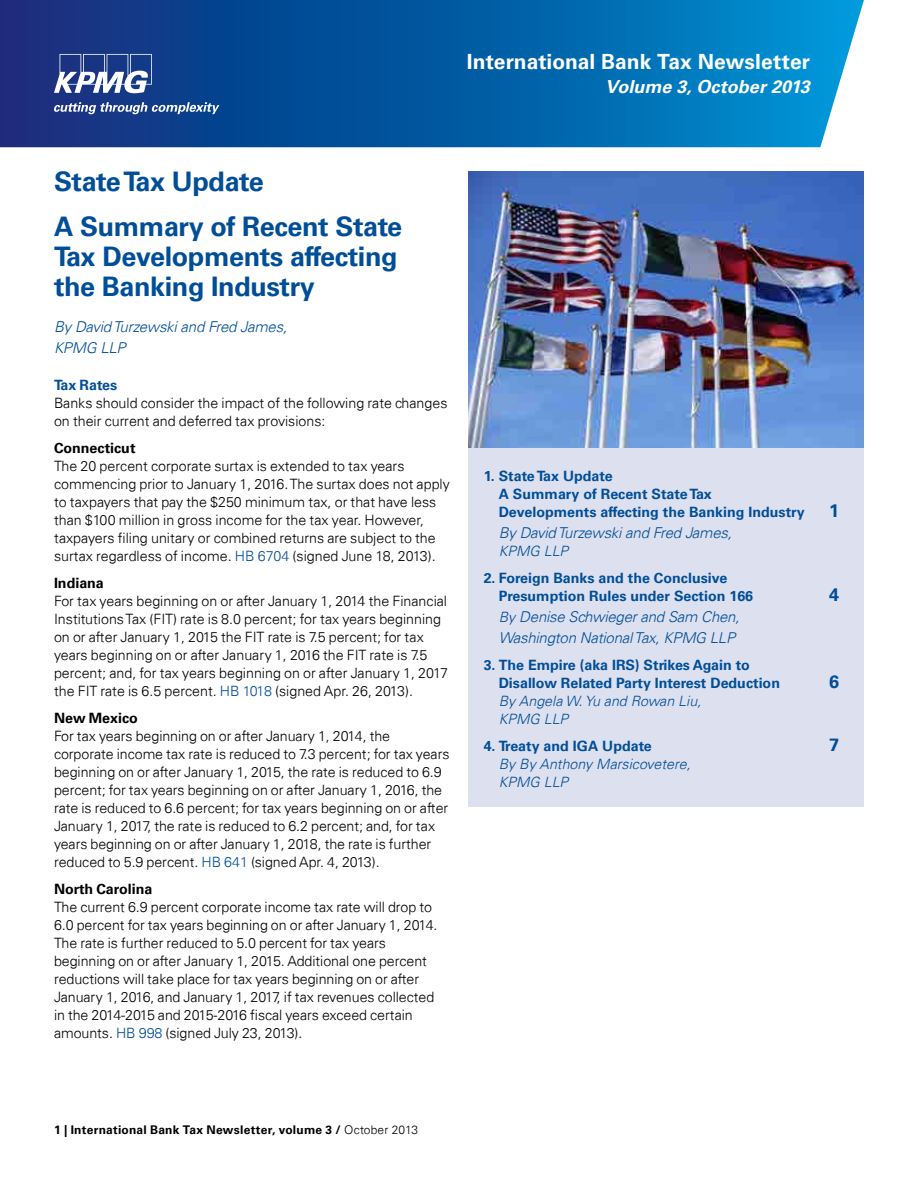
<style>
.page{position:relative;width:918px;height:1188px;background:#fff}
.page>*{position:absolute;margin:0;border:0;box-sizing:border-box;transform-origin:0 0}
.t1{font:700 27px/45px "Univers 65";letter-spacing:-.015em;color:#004e98}
.t2{font:700 21px "Univers 65";color:#fff}
.t3{font:italic 700 18px "Univers 65";color:#fff}
.t4{font:700 18px "Univers 65";color:#004e98}
.t5{font:italic 300 15px/21px "Univers 45";letter-spacing:-.015em;color:#004e98}
.t6{font:300 14.25px/18px "Univers 45";letter-spacing:-.005em;color:#000}
.t7{font:700 14.25px/18px "Univers 65";color:#004e98}
.t8{font:italic 300 14.25px/18px "Univers 45";color:#004e98}
.t9{font:700 14.25px "Univers 65";color:#000}
.t10{font:700 12px "Univers 65";letter-spacing:.02em;color:#000}
.s1{color:#004e98}
.s2{font-size:14.25px}
.s3{font-family:"Univers 45";font-weight:300}
</style>
<div class="page">
<svg style="left:0;top:0;width:864px;height:147px;background:#0b61a7"></svg>
<div style="left:468px;top:448px;width:396px;height:359px;background:#dde0ef"></div>
<img style="left:468px;top:171px;width:396px;height:277px">
<svg style="left:54px;top:54px;width:165px;height:60px;background:#40619f"></svg>
<h2 class="t2" style="left:467px;top:50px;width:345px">International Bank Tax Newsletter</h2>
<p class="t3" style="left:605px;top:76px;width:206px">Volume 3, October 2013</p>
<h1 class="t1" style="left:54px;top:159px;width:350px">State Tax Update<br>A Summary of Recent State</h1>
<h1 class="t1" style="left:54px;top:241px;width:345px;line-height:30px">Tax Developments affecting the Banking Industry</h1>
<p class="t5" style="left:54px;top:316px;width:235px">By David Turzewski and Fred James,<br>KPMG LLP</p>
<p class="t7" style="left:54px;top:376px;width:65px">Tax Rates</p>
<p class="t6" style="left:54px;top:394px;width:395px">Banks should consider the impact of the following rate changes on their current and deferred tax provisions:</p>
<p class="t9" style="left:54px;top:439px;width:83px">Connecticut</p>
<p class="t6" style="left:54px;top:457px;width:397px">The 20 percent corporate surtax is extended to tax years commencing prior to January 1, 2016. The surtax does not apply to taxpayers that pay the $250 minimum tax, or that have less than $100 million in gross income for the tax year. However, taxpayers filing unitary or combined returns are subject to the surtax regardless of income. <span class="s1">HB 6704</span> (signed June 18, 2013).</p>
<p class="t9" style="left:54px;top:574px;width:51px">Indiana</p>
<p class="t6" style="left:54px;top:592px;width:395px">For tax years beginning on or after January 1, 2014 the Financial Institutions Tax (FIT) rate is 8.0 percent; for tax years beginning on or after January 1, 2015 the FIT rate is 7.5 percent; for tax years beginning on or after January 1, 2016 the FIT rate is 7.5 percent; and, for tax years beginning on or after January 1, 2017 the FIT rate is 6.5 percent. <span class="s1">HB 1018</span> (signed Apr. 26, 2013).</p>
<p class="t9" style="left:54px;top:709px;width:85px">New Mexico</p>
<p class="t6" style="left:54px;top:727px;width:397px">For tax years beginning on or after January 1, 2014, the corporate income tax rate is reduced to 7.3 percent; for tax years beginning on or after January 1, 2015, the rate is reduced to 6.9 percent; for tax years beginning on or after January 1, 2016, the rate is reduced to 6.6 percent; for tax years beginning on or after January 1, 2017, the rate is reduced to 6.2 percent; and, for tax years beginning on or after January 1, 2018, the rate is further reduced to 5.9 percent. <span class="s1">HB 641</span> (signed Apr. 4, 2013).</p>
<p class="t9" style="left:54px;top:880px;width:100px">North Carolina</p>
<p class="t6" style="left:54px;top:898px;width:385px">The current 6.9 percent corporate income tax rate will drop to 6.0 percent for tax years beginning on or after January 1, 2014.<br>The rate is further reduced to 5.0 percent for tax years beginning on or after January 1, 2015. Additional one percent reductions will take place for tax years beginning on or after January 1, 2016, and January 1, 2017, if tax revenues collected in the 2014-2015 and 2015-2016 fiscal years exceed certain amounts. <span class="s1">HB 998</span> (signed July 23, 2013).</p>
<p class="t7" style="left:499px;top:467px;width:308px;text-indent:-15px">1. State Tax Update<br>A Summary of Recent State Tax<br>Developments affecting the Banking Industry</p>
<p class="t5" style="left:499px;top:522px;width:235px">By David Turzewski and Fred James,</p>
<p class="t8" style="left:499px;top:541px;width:71px">KPMG LLP</p>
<p class="t7" style="left:499px;top:569px;width:256px;text-indent:-15px">2. Foreign Banks and the Conclusive<br>Presumption Rules under Section 166</p>
<p class="t5" style="left:499px;top:606px;width:242px"><span class="s2">By</span> Denise Schwieger and Sam Chen,<br>Washington National Tax, KPMG LLP</p>
<p class="t7" style="left:499px;top:656px;width:283px;text-indent:-15px">3. The Empire (aka IRS) Strikes Again to<br>Disallow Related Party Interest Deduction</p>
<p class="t4" style="left:829px;top:500px;width:12px">1</p>
<p class="t4" style="left:829px;top:584px;width:12px">4</p>
<p class="t4" style="left:829px;top:671px;width:12px">6</p>
<p class="t8" style="left:499px;top:691px;width:204px">By Angela W. Yu and Rowan Liu,<br>KPMG LLP</p>
<p class="t7" style="left:484px;top:737px;width:170px">4. Treaty and IGA Update</p>
<p class="t4" style="left:829px;top:734px;width:12px">7</p>
<p class="t8" style="left:499px;top:754px;width:194px">By By Anthony Marsicovetere,<br>KPMG LLP</p>
<p class="t10" style="left:54px;top:1123px;width:366px">1 | International Bank Tax Newsletter, volume 3 / <span class="s3">October 2013</span></p>
</div>
